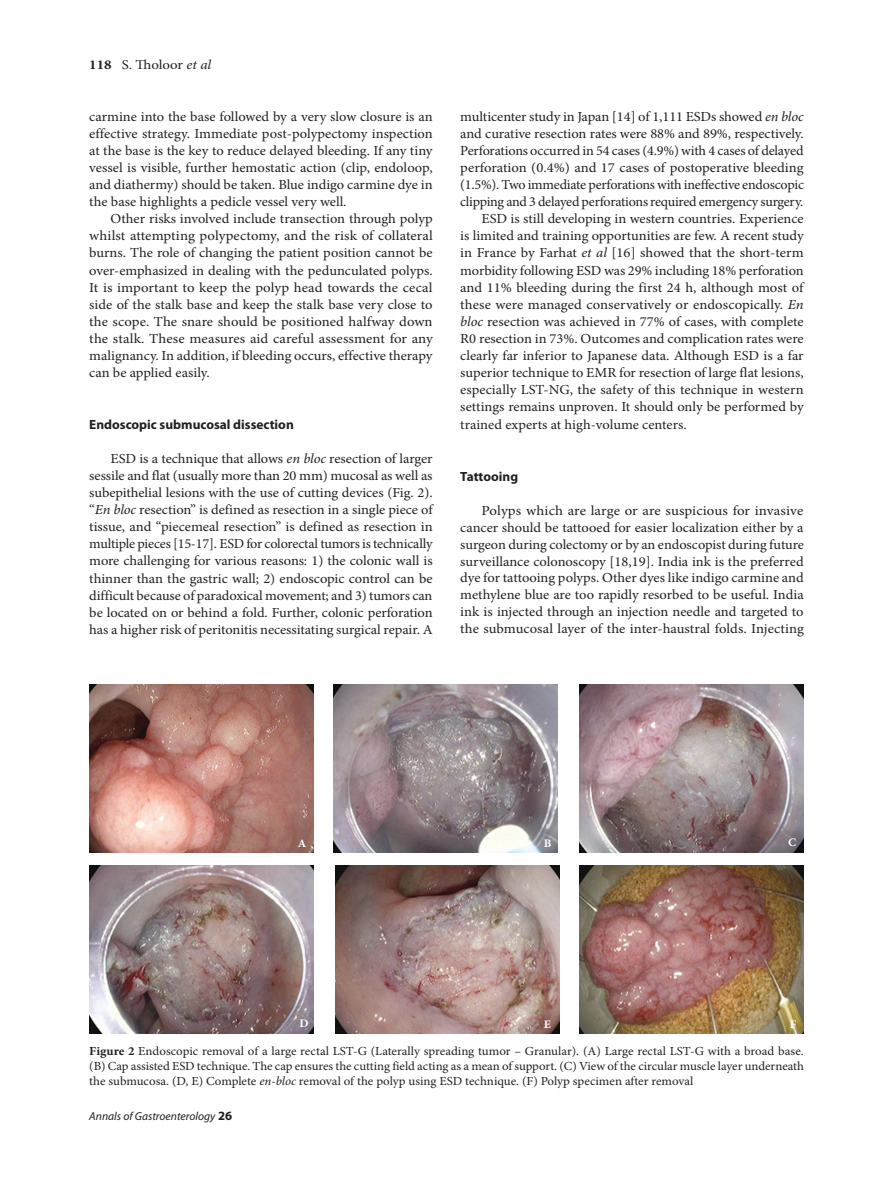
<style>
.page{position:relative;width:893px;height:1191px;background:#fff}
.page>*{position:absolute;margin:0;border:0;box-sizing:border-box;transform-origin:0 0}
.t1{font:13.8px/17.1px "Minion Pro";letter-spacing:-.005em;color:#231f20;text-align:justify;scale:1.05 1}
.t2{font:13.8px/17px "Minion Pro";letter-spacing:-.005em;color:#231f20;text-align:justify;scale:1.08 1}
.t3{font:13.8px "Minion Pro";letter-spacing:-.005em;color:#231f20;scale:1.06 1}
.t4{font:13.8px "Minion Pro";letter-spacing:-.005em;color:#231f20}
.t5{font:13.8px "Minion Pro";letter-spacing:-.005em;color:#231f20;scale:1.04 1}
.t6{font:13.5px "Minion Pro";letter-spacing:-.005em;color:#231f20;scale:1.1 1}
.t7{font:700 13.35px "Myriad Pro";color:#231f20}
.t8{font:12.3px/14.7px "Minion Pro";color:#231f20;text-align:justify;scale:1.05 1}
.t9{font:italic 11.55px "Myriad Pro";color:#231f20}
.t10{font:700 11.55px "Minion Pro";color:#fff;scale:1.05 1}
.s1{font-weight:700}
.s2{font-style:italic}
.s3{font-weight:700;font-style:normal;font-size:12.75px}
</style>
<div class="page">
<img style="left:335px;top:865px;width:224px;height:168px">
<img style="left:579px;top:865px;width:224px;height:168px">
<img style="left:89px;top:685px;width:224px;height:167px">
<img style="left:579px;top:685px;width:224px;height:167px">
<img style="left:334px;top:685px;width:224px;height:167px">
<img style="left:89px;top:865px;width:224px;height:168px">
<p class="t6" style="left:89px;top:56px;width:112px"><span class="s1">118</span> S. Tholoor <span class="s2">et al</span></p>
<p class="t1" style="left:89px;top:108px;width:329px">carmine into the base followed by a very slow closure is an effective strategy. Immediate post-polypectomy inspection at the base is the key to reduce delayed bleeding. If any tiny vessel is visible, further hemostatic action (clip, endoloop, and diathermy) should be taken. Blue indigo carmine dye in the base highlights a pedicle vessel very well.</p>
<p class="t1" style="left:89px;top:210px;width:329px;text-indent:21px">Other risks involved include transection through polyp whilst attempting polypectomy, and the risk of collateral burns. The role of changing the patient position cannot be over-emphasized in dealing with the pedunculated polyps.<br>It is important to keep the polyp head towards the cecal side of the stalk base and keep the stalk base very close to the scope. The snare should be positioned halfway down the stalk. These measures aid careful assessment for any malignancy. In addition, if bleeding occurs, effective therapy can be applied easily.</p>
<p class="t7" style="left:89px;top:415px;width:206px">Endoscopic submucosal dissection</p>
<p class="t1" style="left:89px;top:450px;width:329px;text-indent:21px">ESD is a technique that allows <span class="s2">en bloc</span> resection of larger sessile and flat (usually more than 20 mm) mucosal as well as subepithelial lesions with the use of cutting devices (Fig. 2). ‘‘<span class="s2">En bloc</span> resection” is defined as resection in a single piece of tissue, and “piecemeal resection” is defined as resection in multiple pieces [15-17]. ESD for colorectal tumors is technically more challenging for various reasons: 1) the colonic wall is thinner than the gastric wall; 2) endoscopic control can be difficult because of paradoxical movement; and 3) tumors can be located on or behind a fold. Further, colonic perforation has a higher risk of peritonitis necessitating surgical repair. A</p>
<p class="t1" style="left:460px;top:108px;width:328px">multicenter study in Japan [14] of 1,111 ESDs showed <span class="s2">en bloc</span></p>
<p class="t1" style="left:460px;top:125px;width:328px">and curative resection rates were 88% and 89%, respectively.</p>
<p class="t4" style="left:460px;top:141px;width:345px">Perforations occurred in 54 cases (4.9%) with 4 cases of delayed</p>
<p class="t3" style="left:460px;top:158px;width:325px">perforation (0.4%) and 17 cases of postoperative bleeding</p>
<p class="t4" style="left:460px;top:175px;width:345px">(1.5%). Two immediate perforations with ineffective endoscopic</p>
<p class="t4" style="left:460px;top:192px;width:345px">clipping and 3 delayed perforations required emergency surgery.</p>
<p class="t1" style="left:482px;top:210px;width:308px">ESD is still developing in western countries. Experience</p>
<p class="t1" style="left:460px;top:227px;width:328px">is limited and training opportunities are few. A recent study</p>
<p class="t3" style="left:460px;top:244px;width:325px">in France by Farhat <span class="s2">et al</span> [16] showed that the short-term</p>
<p class="t5" style="left:460px;top:261px;width:332px">morbidity following ESD was 29% including 18% perforation</p>
<p class="t3" style="left:460px;top:278px;width:325px">and 11% bleeding during the first 24 h, although most of</p>
<p class="t3" style="left:460px;top:295px;width:325px">these were managed conservatively or endoscopically. <span class="s2">En</span></p>
<p class="t1" style="left:460px;top:313px;width:329px"><span class="s2">bloc</span> resection was achieved in 77% of cases, with complete</p>
<p class="t1" style="left:460px;top:330px;width:328px">R0 resection in 73%. Outcomes and complication rates were</p>
<p class="t1" style="left:460px;top:347px;width:329px">clearly far inferior to Japanese data. Although ESD is a far</p>
<p class="t1" style="left:460px;top:364px;width:328px">superior technique to EMR for resection of large flat lesions,</p>
<p class="t1" style="left:460px;top:381px;width:328px">especially LST-NG, the safety of this technique in western</p>
<p class="t1" style="left:460px;top:398px;width:329px">settings remains unproven. It should only be performed by</p>
<p class="t1" style="left:460px;top:415px;width:217px">trained experts at high-volume centers.</p>
<p class="t7" style="left:460px;top:468px;width:59px">Tattooing</p>
<p class="t2" style="left:460px;top:502px;width:320px;text-indent:21px">Polyps which are large or are suspicious for invasive cancer should be tattooed for easier localization either by a surgeon during colectomy or by an endoscopist during future surveillance colonoscopy [18,19]. India ink is the preferred dye for tattooing polyps. Other dyes like indigo carmine and methylene blue are too rapidly resorbed to be useful. India ink is injected through an injection needle and targeted to the submucosal layer of the inter-haustral folds. Injecting</p>
<p class="t10" style="left:298px;top:835px;width:10px">A</p>
<p class="t10" style="left:544px;top:835px;width:9px">B</p>
<p class="t10" style="left:788px;top:834px;width:9px">C</p>
<p class="t10" style="left:300px;top:1015px;width:10px">D</p>
<p class="t8" style="left:89px;top:1044px;width:682px"><span class="s1">Figure 2</span> Endoscopic removal of a large rectal LST-G (Laterally spreading tumor – Granular). (A) Large rectal LST-G with a broad base. (B) Cap assisted ESD technique. The cap ensures the cutting field acting as a mean of support. (C) View of the circular muscle layer underneath the submucosa. (D, E) Complete <span class="s2">en-bloc</span> removal of the polyp using ESD technique. (F) Polyp specimen after removal</p>
<p class="t10" style="left:544px;top:1016px;width:8px">E</p>
<p class="t10" style="left:790px;top:1016px;width:8px">F</p>
<p class="t9" style="left:89px;top:1108px;width:144px">Annals of Gastroenterology <span class="s3">26</span></p>
</div>
